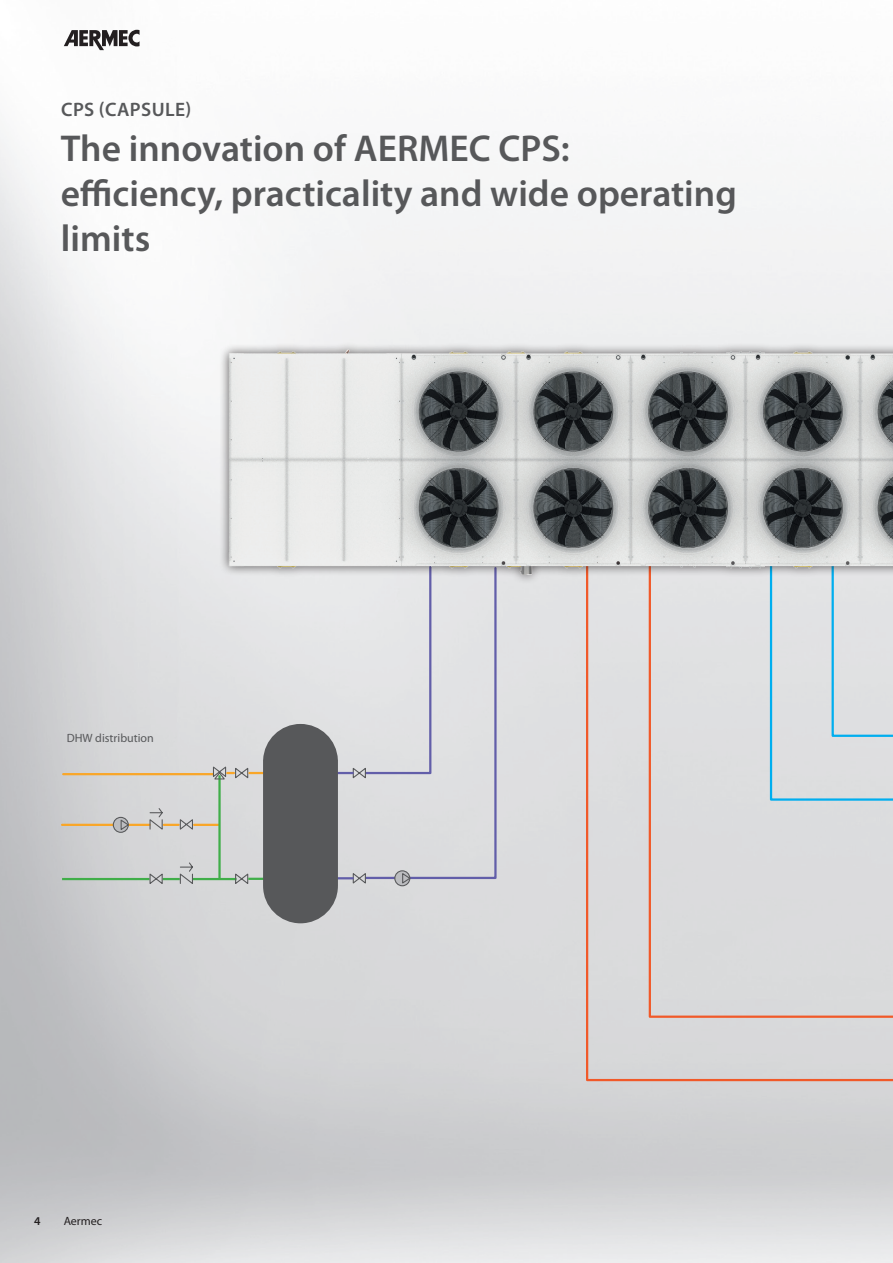
<style>
.page{position:relative;width:893px;height:1263px;background:#fff}
.page>*{position:absolute;margin:0;border:0;box-sizing:border-box;transform-origin:0 0}
.t1{font:600 37.5px/45px "Myriad Pro";color:#57585a}
.t2{font:600 19.5px "Myriad Pro";letter-spacing:.02em;color:#57585a}
.t3{font:12px "Myriad Pro";color:#57585a}
.t4{font:12px "Myriad Pro";color:#231f20}
.t5{font:600 12px "Myriad Pro";color:#231f20}
</style>
<div class="page">
<img style="left:0;top:29px;width:893px;height:1234px">
<svg style="left:64px;top:30px;width:76px;height:20px"></svg>
<div style="left:585px;top:683px;width:308px;height:399px;background:#d9d9db"></div>
<div style="left:648px;top:683px;width:245px;height:336px;background:#dbdbdd"></div>
<hr style="left:63px;top:773px;width:150px;height:2px;background:#f9a628">
<hr style="left:194px;top:824px;width:24px;height:2px;background:#f9a628">
<hr style="left:218px;top:775px;width:3px;height:104px;background:#40ae49">
<hr style="left:193px;top:878px;width:44px;height:2px;background:#40ae49">
<hr style="left:62px;top:878px;width:88px;height:2px;background:#40ae49">
<hr style="left:62px;top:824px;width:88px;height:2px;background:#f9a628">
<div style="left:113px;top:817px;width:15px;height:15px;background:#bcbdc0;border-radius:50%"></div>
<div style="left:113px;top:817px;width:16px;height:16px;border:1px solid #57585a;border-radius:50%"></div>
<svg style="left:120px;top:819px;width:10px;height:12px"></svg>
<div style="left:394px;top:870px;width:16px;height:16px;border:1px solid #57585a;border-radius:50%"></div>
<svg style="left:149px;top:807px;width:45px;height:24px"></svg>
<svg style="left:234px;top:872px;width:15px;height:14px"></svg>
<div style="left:352px;top:683px;width:146px;height:202px;background:#dedee0"></div>
<svg style="left:149px;top:861px;width:46px;height:25px"></svg>
<hr style="left:328px;top:877px;width:25px;height:2px;background:#625ea9">
<hr style="left:328px;top:772px;width:25px;height:2px;background:#625ea9">
<hr style="left:249px;top:772px;width:25px;height:2px;background:#f9a628">
<hr style="left:248px;top:878px;width:26px;height:2px;background:#40ae49">
<svg style="left:212px;top:765px;width:37px;height:15px"></svg>
<div style="left:263px;top:724px;width:75px;height:199px;background:#57585a;border-radius:37px"></div>
<img style="left:214px;top:226px;width:679px;height:457px">
<p class="t2" style="left:61px;top:97px;width:132px">CPS (CAPSULE)</p>
<p class="t1" style="left:61px;top:125px;width:677px">The innovation of AERMEC CPS: efficiency, practicality and wide operating limits</p>
<p class="t3" style="left:67px;top:731px;width:89px">DHW distribution</p>
<p class="t5" style="left:34px;top:1213px;width:8px">4</p>
<p class="t4" style="left:64px;top:1213px;width:40px">Aermec</p>
</div>
